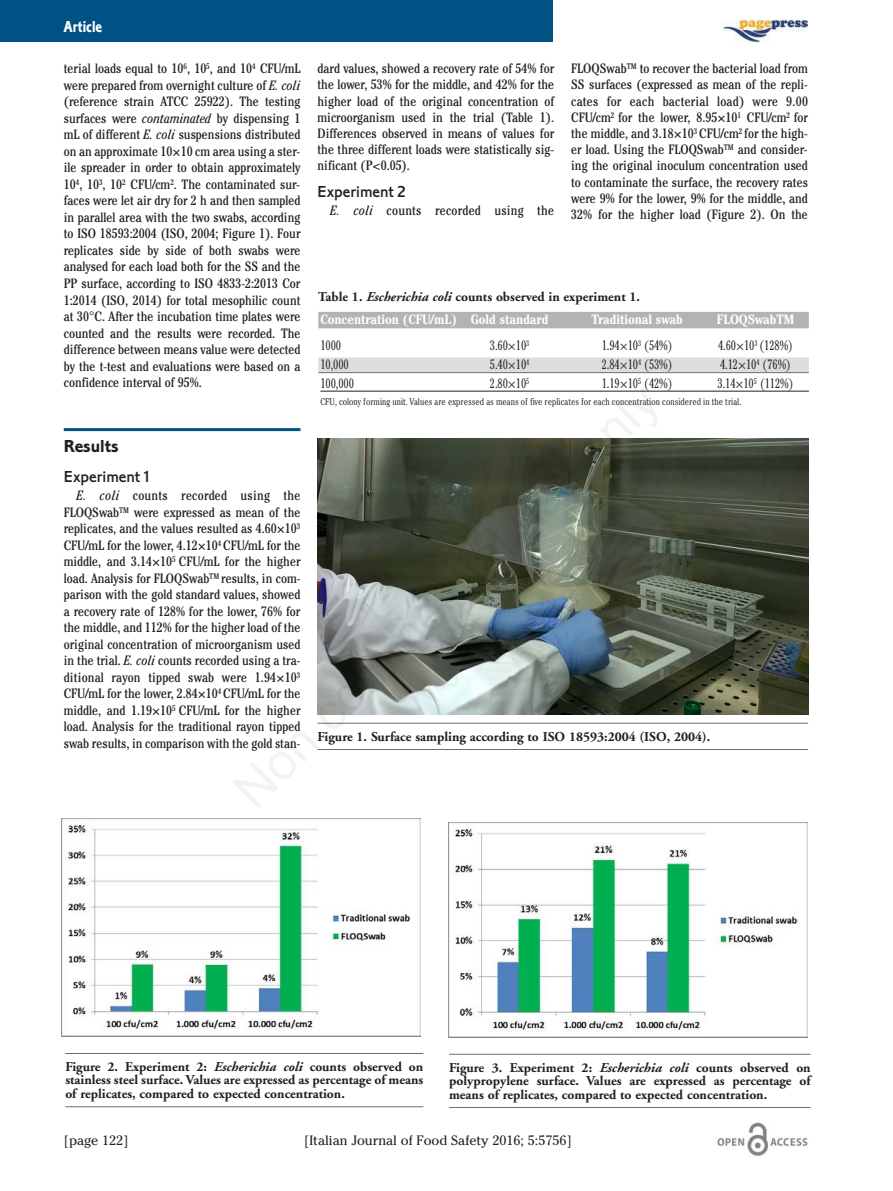
<style>
.page{position:relative;width:893px;height:1191px;background:#fff}
.page>*{position:absolute;margin:0;border:0;box-sizing:border-box;transform-origin:0 0}
.t1{font:18px "Corinthian Bold Plain";color:#231f20}
.t2{font:16.5px "Corinthian Medium Plain";color:#231f20}
.t3{font:16.5px "Corinthian Bold Condensed Plain";color:#fff}
.t4{font:condensed 13.5px/16.5px "Cheltenham";color:#231f20;text-align:justify}
.t5{font:700 13.5px/13.5px "Adobe Garamond";color:#231f20;text-align:justify}
.t6{font:300 condensed 13.5px "Cheltenham";letter-spacing:-.01em;color:#231f20}
.t7{font:700 condensed 13.5px "Cheltenham";letter-spacing:-.01em;color:#fff}
.t8{font:13.5px "Cheltenham";color:#231f20}
.t9{font:condensed 13.5px "Cheltenham";letter-spacing:.02em;color:#231f20}
.t10{font:300 condensed 9.75px "Cheltenham";color:#231f20}
.s1{font-style:italic}
</style>
<div class="page">
<hr style="left:64px;top:428px;width:236px;height:3px;background:#005285">
<div style="left:0;top:0;width:553px;height:42px;background:#005285"></div>
<img style="left:717px;top:1123px;width:91px;height:33px">
<img style="left:723px;top:19px;width:84px;height:24px">
<div style="left:318px;top:312px;width:491px;height:16px;background:#b2b3b7"></div>
<div style="left:318px;top:357px;width:491px;height:15px;background:#dcdddf"></div>
<hr style="left:318px;top:372px;width:491px;height:1px;background:#6c6d70">
<hr style="left:320px;top:391px;width:489px;height:1px;background:#231f20">
<hr style="left:318px;top:723px;width:490px;height:1px;background:#6c6d70">
<hr style="left:318px;top:749px;width:490px;height:1px;background:#6c6d70">
<img style="left:318px;top:438px;width:490px;height:276px">
<hr style="left:65px;top:1053px;width:358px;height:1px;background:#6c6d70">
<hr style="left:65px;top:1106px;width:358px;height:1px;background:#6c6d70">
<img style="left:62px;top:818px;width:359px;height:219px">
<hr style="left:449px;top:1053px;width:362px;height:1px;background:#6c6d70">
<hr style="left:449px;top:1107px;width:362px;height:1px;background:#6c6d70">
<img style="left:448px;top:822px;width:359px;height:215px">
<p class="t3" style="left:63px;top:21px;width:40px">Article</p>
<p class="t4" style="left:64px;top:62px;width:238px">terial loads equal to 10<sup>6</sup>, 10<sup>5</sup>, and 10<sup>4</sup> CFU/mL were prepared from overnight culture of <span class="s1">E. coli </span>(reference strain ATCC 25922). The testing surfaces were <span class="s1">contaminated</span> by dispensing 1 mL of different <span class="s1">E. coli</span> suspensions distributed on an approximate 10×10 cm area using a ster&shy;ile spreader in order to obtain approximately 10<sup>4</sup>, 10<sup>3</sup>, 10<sup>2</sup> CFU/cm<sup>2</sup>. The contaminated sur&shy;faces were let air dry for 2 h and then sampled in parallel area with the two swabs, according to ISO 18593:2004 (ISO, 2004; Figure 1). Four replicates side by side of both swabs were analysed for each load both for the SS and the PP surface, according to ISO 4833-2:2013 Cor 1:2014 (ISO, 2014) for total mesophilic count at 30°C. After the incubation time plates were counted and the results were recorded. The difference between means value were detected by the t-test and evaluations were based on a confidence interval of 95%.</p>
<h1 class="t1" style="left:64px;top:440px;width:56px">Results</h1>
<p class="t2" style="left:64px;top:471px;width:87px">Experiment 1</p>
<p class="t4" style="left:64px;top:488px;width:238px;text-indent:13px"><span class="s1">E. coli</span> counts recorded using the FLOQSwab<sup>TM</sup> were expressed as mean of the replicates, and the values resulted as 4.60×10<sup>3<br></sup>CFU/mL for the lower, 4.12×10<sup>4</sup> CFU/mL for the middle, and 3.14×10<sup>5</sup> CFU/mL for the higher load. Analysis for FLOQSwab<sup>TM</sup> results, in com&shy;parison with the gold standard values, showed a recovery rate of 128% for the lower, 76% for the middle, and 112% for the higher load of the original concentration of microorganism used in the trial. <span class="s1">E. coli</span> counts recorded using a tra&shy;ditional rayon tipped swab were 1.94×10<sup>3<br></sup>CFU/mL for the lower, 2.84×10<sup>4</sup> CFU/mL for the middle, and 1.19×10<sup>5</sup> CFU/mL for the higher load. Analysis for the traditional rayon tipped swab results, in comparison with the gold stan-</p>
<p class="t4" style="left:317px;top:62px;width:238px">dard values, showed a recovery rate of 54% for the lower, 53% for the middle, and 42% for the higher load of the original concentration of microorganism used in the trial (Table 1).<br>Differences observed in means of values for the three different loads were statistically sig&shy;nificant (P&lt;0.05).</p>
<p class="t2" style="left:317px;top:186px;width:90px">Experiment 2</p>
<p class="t9" style="left:330px;top:205px;width:226px"><span class="s1">E. coli</span> counts recorded using the</p>
<p class="t4" style="left:571px;top:62px;width:238px">FLOQSwab<sup>TM</sup> to recover the bacterial load from SS surfaces (expressed as mean of the repli&shy;cates for each bacterial load) were 9.00<br>CFU/cm<sup>2</sup> for the lower, 8.95×10<sup>1</sup> CFU/cm<sup>2</sup> for the middle, and 3.18×10<sup>3</sup> CFU/cm<sup>2</sup> for the high&shy;er load. Using the FLOQSwab<sup>TM</sup> and consider&shy;ing the original inoculum concentration used to contaminate the surface, the recovery rates were 9% for the lower, 9% for the middle, and 32% for the higher load (Figure 2). On the</p>
<p class="t5" style="left:318px;top:291px;width:323px">Table 1. <span class="s1">Escherichia coli</span> counts observed in experiment 1.</p>
<p class="t7" style="left:320px;top:315px;width:230px">Concentration (CFU/mL) Gold standard</p>
<p class="t7" style="left:591px;top:315px;width:93px">Traditional swab</p>
<p class="t7" style="left:717px;top:315px;width:79px">FLOQSwabTM</p>
<p class="t6" style="left:320px;top:340px;width:22px">1000</p>
<p class="t6" style="left:490px;top:340px;width:41px">3.60×10<sup>3</sup></p>
<p class="t6" style="left:602px;top:340px;width:72px">1.94×10<sup>3</sup> (54%)</p>
<p class="t6" style="left:718px;top:340px;width:76px">4.60×10<sup>3</sup> (128%)</p>
<p class="t6" style="left:320px;top:359px;width:30px">10,000</p>
<p class="t6" style="left:490px;top:359px;width:41px">5.40×10<sup>4</sup></p>
<p class="t6" style="left:602px;top:359px;width:72px">2.84×10<sup>4</sup> (53%)</p>
<p class="t6" style="left:720px;top:359px;width:72px">4.12×10<sup>4</sup> (76%)</p>
<p class="t6" style="left:320px;top:379px;width:35px">100,000</p>
<p class="t6" style="left:490px;top:379px;width:41px">2.80×10<sup>5</sup></p>
<p class="t6" style="left:602px;top:379px;width:72px">1.19×10<sup>5</sup> (42%)</p>
<p class="t6" style="left:717px;top:379px;width:78px">3.14×10<sup>5</sup> (112%)</p>
<p class="t10" style="left:320px;top:398px;width:422px">CFU, colony forming unit. Values are expressed as means of five replicates for each concentration considered in the trial.</p>
<p class="t5" style="left:318px;top:730px;width:394px">Figure 1. Surface sampling according to ISO 18593:2004 (ISO, 2004).</p>
<p class="t5" style="left:65px;top:1061px;width:359px">Figure 2. Experiment 2: <span class="s1">Escherichia coli</span> counts observed on stainless steel surface. Values are expressed as percentage of means of replicates, compared to expected concentration.</p>
<p class="t5" style="left:449px;top:1061px;width:363px">Figure 3. Experiment 2: <span class="s1">Escherichia coli</span> counts observed on polypropylene surface. Values are expressed as percentage of means of replicates, compared to expected concentration.</p>
<p class="t8" style="left:64px;top:1132px;width:66px">[page 122]</p>
<p class="t8" style="left:304px;top:1132px;width:269px">[Italian Journal of Food Safety 2016; 5:5756]</p>
</div>
